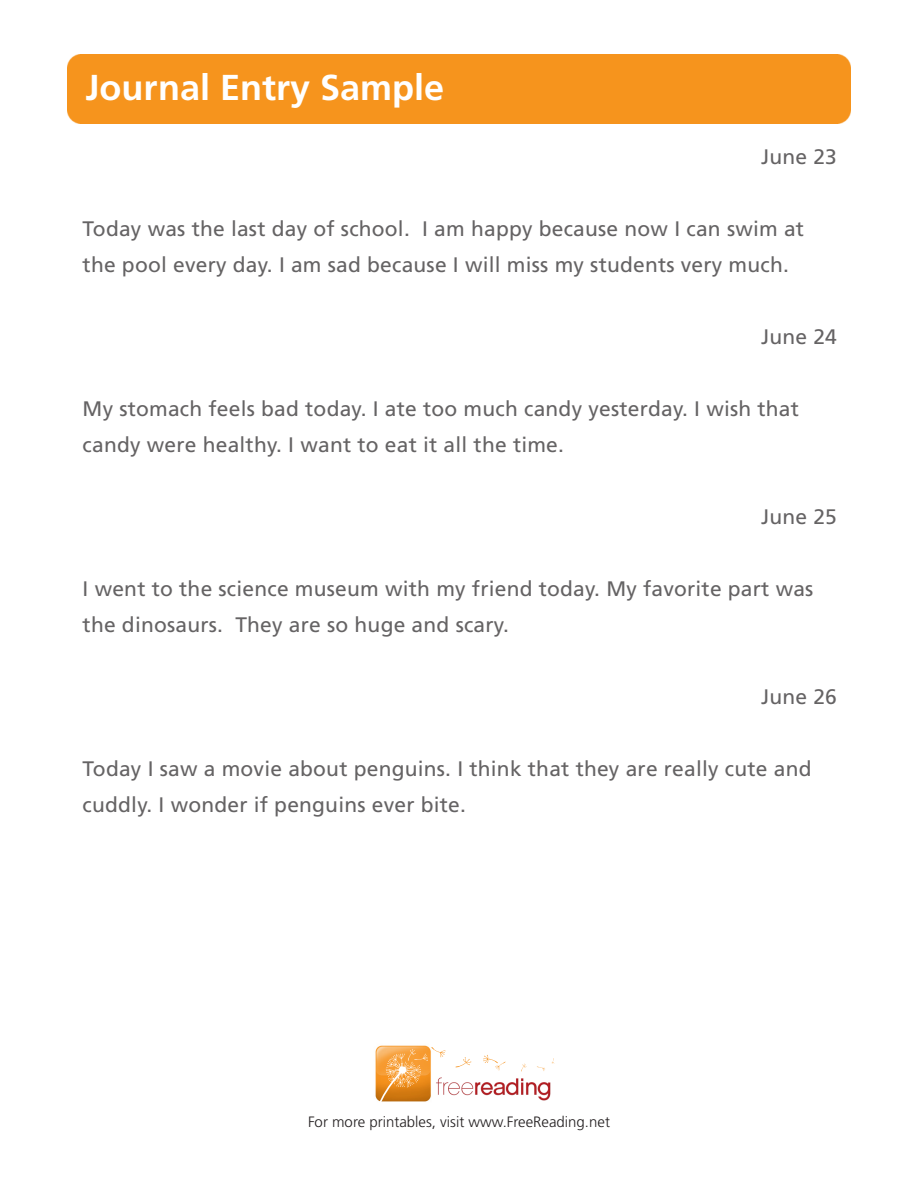
<style>
.page{position:relative;width:918px;height:1188px;background:#fff}
.page>*{position:absolute;margin:0;border:0;box-sizing:border-box;transform-origin:0 0}
.t1{font:700 36px "Frutiger";color:#fff}
.t2{font:21px/36px "Frutiger LT Std";letter-spacing:.01em;color:#656364}
.t3{font:300 15px "Frutiger LT Std";color:#231f20}
</style>
<div class="page">
<div style="left:68px;top:55px;width:783px;height:69px;background:#f6941d"></div>
<img style="left:446px;top:1078px;width:105px;height:23px">
<img style="left:375px;top:1045px;width:54px;height:56px">
<svg style="left:379px;top:1047px;width:67px;height:55px"></svg>
<svg style="left:521px;top:1064px;width:5px;height:8px"></svg>
<svg style="left:455px;top:1057px;width:16px;height:11px"></svg>
<svg style="left:483px;top:1055px;width:23px;height:15px"></svg>
<svg style="left:537px;top:1067px;width:8px;height:4px"></svg>
<p class="t1" style="left:86px;top:66px;width:360px">Journal Entry Sample</p>
<p class="t2" style="left:761px;top:139px;width:77px">June 23</p>
<p class="t2" style="left:83px;top:211px;width:723px">Today was the last day of school. I am happy because now I can swim at the pool every day. I am sad because I will miss my students very much.</p>
<p class="t2" style="left:761px;top:319px;width:77px">June 24</p>
<p class="t2" style="left:83px;top:391px;width:718px">My stomach feels bad today. I ate too much candy yesterday. I wish that candy were healthy. I want to eat it all the time.</p>
<p class="t2" style="left:761px;top:499px;width:77px">June 25</p>
<p class="t2" style="left:83px;top:571px;width:732px">I went to the science museum with my friend today. My favorite part was the dinosaurs. They are so huge and scary.</p>
<p class="t2" style="left:761px;top:679px;width:77px">June 26</p>
<p class="t2" style="left:83px;top:751px;width:730px">Today I saw a movie about penguins. I think that they are really cute and cuddly. I wonder if penguins ever bite.</p>
<p class="t3" style="left:308px;top:1114px;width:303px">For more printables, visit www.FreeReading.net</p>
</div>
